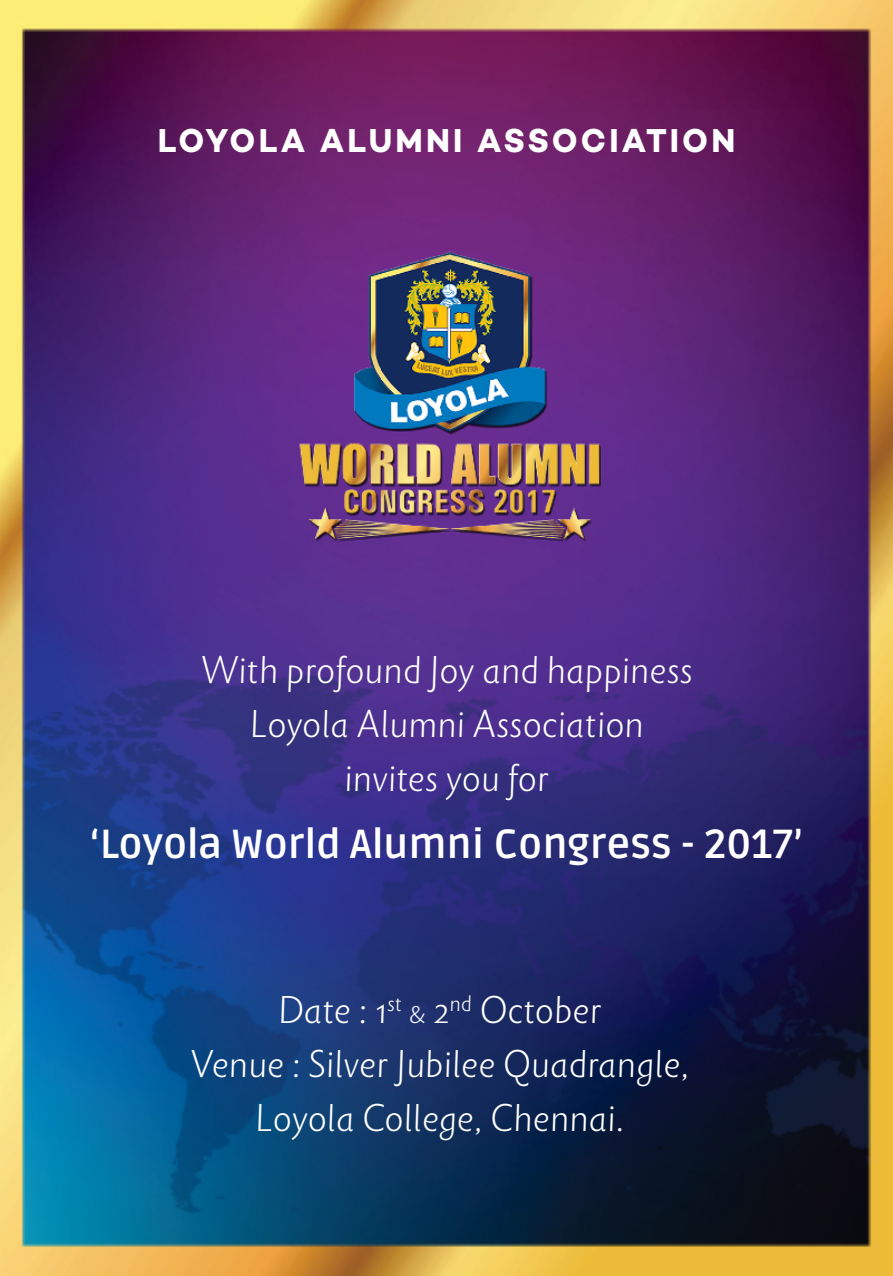
<style>
.page{position:relative;width:893px;height:1276px;background:#fff}
.page>*{position:absolute;margin:0;border:0;box-sizing:border-box;transform-origin:0 0}
.t1{font:700 40.5px "Ruda";color:#fff}
.t2{font:italic 300 36px/54px "Rowton Sans FY";color:#fff;text-align:center}
.t3{font:33.75px "Campton Bold DEMO";letter-spacing:.1em;color:#fff;scale:.95 1}
.s1{font-size:22.5px}
</style>
<div class="page">
<img style="left:0;top:0;width:893px;height:1276px">
<img style="left:267px;top:230px;width:359px;height:350px">
<p class="t3" style="left:158px;top:121px;width:609px">LOYOLA ALUMNI ASSOCIATION</p>
<p class="t2" style="left:200px;top:643px;width:494px">With profound Joy and happiness<br>Loyola Alumni Association invites you for</p>
<p class="t1" style="left:90px;top:821px;width:714px">‘Loyola World Alumni Congress - 2017’</p>
<p class="t2" style="left:190px;top:983px;width:501px">Date : 1<sup>st</sup> <span class="s1">&amp;</span> 2<sup>nd</sup> October<br>Venue : Silver Jubilee Quadrangle,<br>Loyola College, Chennai.</p>
</div>
